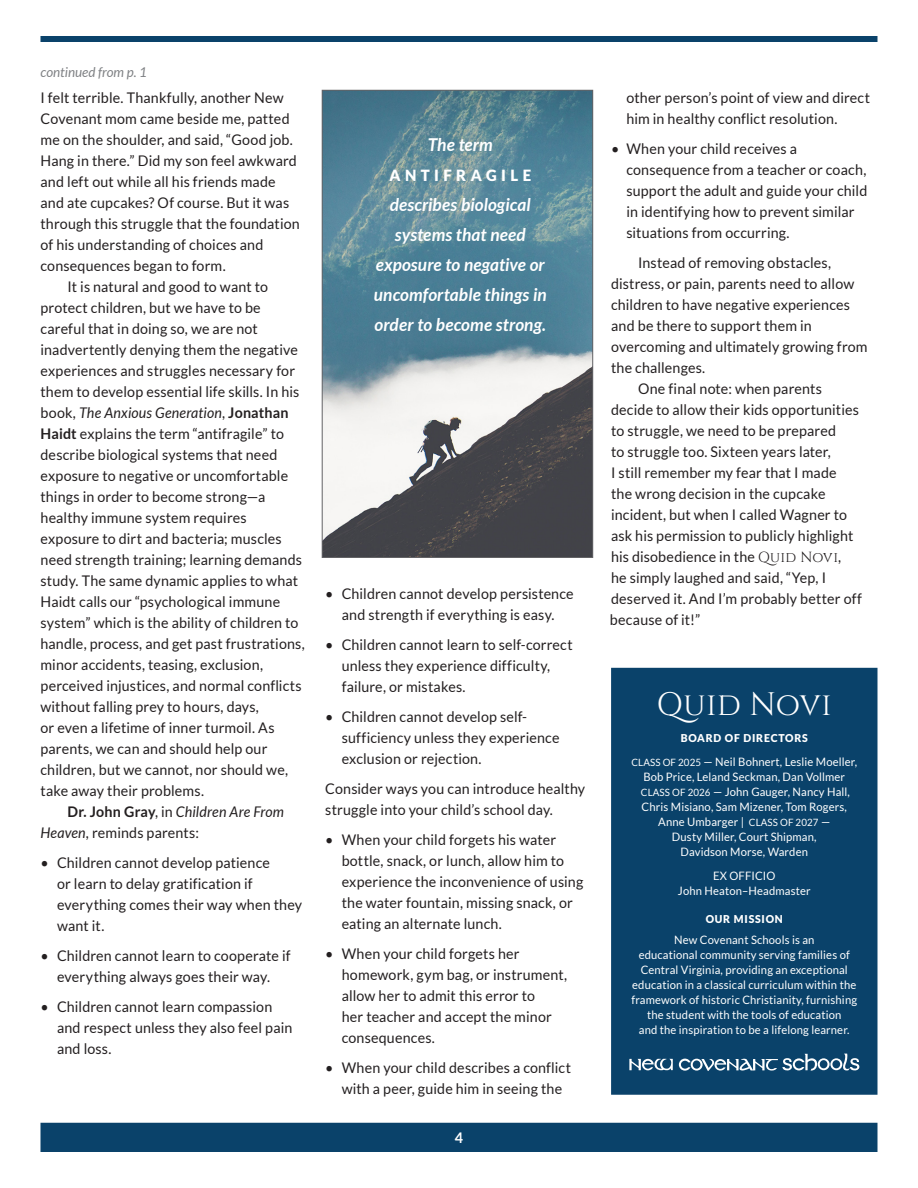
<style>
.page{position:relative;width:918px;height:1188px;background:#fff}
.page>*{position:absolute;margin:0;border:0;box-sizing:border-box;transform-origin:0 0}
.t1{font:32.4px "Cinzel";letter-spacing:.01em;color:#fff}
.QN_Pull_Quote{font:italic 700 17.7px/30px "Lato";letter-spacing:.005em;color:#fff;text-align:center}
.QN_Pull_Quote-2{font:900 15.45px "Lato";letter-spacing:.295em;color:#fff}
.QN_Body_Text_--_Main_Article{font:14.7px/21px "Lato";letter-spacing:.01em;color:#231f20}
.QN_Body_Text{font:14.7px/21px "Lato";letter-spacing:.01em;color:#231f20}
.QN_Body_Text_--_Main_Article-2{font:italic 14.7px/21px "Lato";letter-spacing:.005em;color:#231f20}
.t2{font:700 14.7px "Lato";color:#fff}
.QN_Continued--Gray{font:italic 13.5px "Lato";color:#808285}
.t3{font:11.55px/15px "Lato";letter-spacing:.01em;color:#fff;text-align:center}
.t4{font:900 10.8px "Lato";letter-spacing:.075em;color:#fff}
.s1{font-style:italic}
.s2{font-weight:700}
.s3{font-weight:700;font-style:normal}
.s4{font-style:normal}
.s5{font-family:"Cinzel"}
.s6{font-size:10.05px}
</style>
<div class="page">
<div style="left:42px;top:1124px;width:834px;height:26px;background:#0a426a"></div>
<div style="left:40px;top:1123px;width:838px;height:29px;border:3px solid #0a426a"></div>
<div style="left:40px;top:36px;width:838px;height:6px;background:#0a426a"></div>
<div style="left:612px;top:669px;width:265px;height:425px;background:#0a426a"></div>
<div style="left:611px;top:668px;width:267px;height:427px;border:2px solid #0a426a"></div>
<svg style="left:629px;top:1059px;width:44px;height:11px"></svg>
<svg style="left:679px;top:1054px;width:181px;height:17px"></svg>
<img style="left:324px;top:92px;width:267px;height:464px">
<div style="left:322px;top:90px;width:271px;height:468px;border:1px solid #636366"></div>
<p class="QN_Continued--Gray" style="left:40px;top:64px;width:108px">continued from p. 1</p>
<p class="QN_Body_Text_--_Main_Article" style="left:40px;top:87px;width:261px">I felt terrible. Thankfully, another New Covenant mom came beside me, patted me on the shoulder, and said, “Good job.<br>Hang in there.” Did my son feel awkward and left out while all his friends made and ate cupcakes? Of course. But it was through this struggle that the foundation of his understanding of choices and consequences began to form.</p>
<p class="QN_Body_Text_--_Main_Article" style="left:40px;top:276px;width:266px;text-indent:27px">It is natural and good to want to protect children, but we have to be careful that in doing so, we are not inadvertently denying them the negative experiences and struggles necessary for them to develop essential life skills. In his book, <span class="s1">The Anxious Generation</span>, <span class="s2">Jonathan Haidt</span> explains the term “antifragile” to describe biological systems that need exposure to negative or uncomfortable things in order to become strong—a healthy immune system requires exposure to dirt and bacteria; muscles need strength training; learning demands study. The same dynamic applies to what Haidt calls our “psychological immune system” which is the ability of children to handle, process, and get past frustrations, minor accidents, teasing, exclusion, perceived injustices, and normal conflicts without falling prey to hours, days,<br>or even a lifetime of inner turmoil. As parents, we can and should help our children, but we cannot, nor should we, take away their problems.</p>
<p class="QN_Body_Text_--_Main_Article-2" style="left:40px;top:801px;width:245px;text-indent:27px"><span class="s3">Dr. John Gray</span><span class="s4">, in</span> Children Are From<br>Heaven<span class="s4">, reminds parents:</span></p>
<p class="QN_Body_Text_--_Main_Article" style="left:57px;top:852px;width:247px;text-indent:-16px">• Children cannot develop patience<br>or learn to delay gratification if everything comes their way when they want it.</p>
<p class="QN_Body_Text_--_Main_Article" style="left:40px;top:945px;width:252px;text-align:center">• Children cannot learn to cooperate if everything always goes their way.</p>
<p class="QN_Body_Text_--_Main_Article" style="left:57px;top:996px;width:237px;text-indent:-16px">• Children cannot learn compassion and respect unless they also feel pain and loss.</p>
<p class="QN_Pull_Quote" style="left:428px;top:130px;width:67px">The term</p>
<p class="QN_Pull_Quote-2" style="left:390px;top:167px;width:143px">ANTIFRAGILE</p>
<p class="QN_Pull_Quote" style="left:374px;top:190px;width:174px">describes biological systems that need exposure to negative or uncomfortable things in order to become strong.</p>
<p class="QN_Body_Text_--_Main_Article" style="left:325px;top:583px;width:250px;text-align:center">• Children cannot develop persistence and strength if everything is easy.</p>
<p class="QN_Body_Text_--_Main_Article" style="left:342px;top:634px;width:233px;text-indent:-16px">• Children cannot learn to self-correct unless they experience difficulty, failure, or mistakes.</p>
<p class="QN_Body_Text_--_Main_Article" style="left:342px;top:706px;width:219px;text-indent:-16px">• Children cannot develop self&shy;sufficiency unless they experience exclusion or rejection.</p>
<p class="QN_Body_Text" style="left:325px;top:778px;width:262px">Consider ways you can introduce healthy struggle into your child’s school day.</p>
<p class="QN_Body_Text_--_Main_Article" style="left:342px;top:829px;width:243px;text-indent:-16px">• When your child forgets his water bottle, snack, or lunch, allow him to experience the inconvenience of using the water fountain, missing snack, or eating an alternate lunch.</p>
<p class="QN_Body_Text_--_Main_Article" style="left:342px;top:943px;width:227px;text-indent:-16px">• When your child forgets her homework, gym bag, or instrument, allow her to admit this error to<br>her teacher and accept the minor consequences.</p>
<p class="QN_Body_Text_--_Main_Article" style="left:325px;top:1057px;width:247px;text-align:center">• When your child describes a conflict with a peer, guide him in seeing the</p>
<p class="t2" style="left:455px;top:1129px;width:10px">4</p>
<p class="QN_Body_Text_--_Main_Article" style="left:626px;top:87px;width:245px">other person’s point of view and direct him in healthy conflict resolution.</p>
<p class="QN_Body_Text_--_Main_Article" style="left:626px;top:138px;width:242px;text-indent:-15px">• When your child receives a consequence from a teacher or coach, support the adult and guide your child in identifying how to prevent similar situations from occurring.</p>
<p class="QN_Body_Text_--_Main_Article" style="left:611px;top:252px;width:258px;text-indent:27px">Instead of removing obstacles, distress, or pain, parents need to allow children to have negative experiences and be there to support them in overcoming and ultimately growing from the challenges.</p>
<p class="QN_Body_Text_--_Main_Article" style="left:610px;top:378px;width:254px;text-indent:28px">One final note: when parents decide to allow their kids opportunities to struggle, we need to be prepared<br>to struggle too. Sixteen years later,<br>I still remember my fear that I made<br>the wrong decision in the cupcake incident, but when I called Wagner to ask his permission to publicly highlight his disobedience in the <span class="s5">Quid Novi</span>,<br>he simply laughed and said, “Yep, I deserved it. And I’m probably better off because of it!”</p>
<p class="t1" style="left:657px;top:683px;width:176px">Quid Novi</p>
<p class="t4" style="left:681px;top:732px;width:129px">BOARD OF DIRECTORS</p>
<p class="t3" style="left:631px;top:754px;width:227px"><span class="s6">CLASS OF 2025</span> — Neil Bohnert, Leslie Moeller,<br>Bob Price, Leland Seckman, Dan Vollmer</p>
<p class="t3" style="left:641px;top:784px;width:211px"><span class="s6">CLASS OF 2026</span> — John Gauger, Nancy Hall,<br>Chris Misiano, Sam Mizener, Tom Rogers,<br>Anne Umbarger | <span class="s6">CLASS OF 2027</span> —<br>Dusty Miller, Court Shipman,<br>Davidson Morse, Warden</p>
<p class="t3" style="left:713px;top:868px;width:64px">EX OFFICIO</p>
<p class="t3" style="left:678px;top:883px;width:134px">John Heaton–Headmaster</p>
<p class="t4" style="left:706px;top:913px;width:79px">OUR MISSION</p>
<p class="t3" style="left:631px;top:933px;width:227px">New Covenant Schools is an<br>educational community serving families of Central Virginia, providing an exceptional education in a classical curriculum within the framework of historic Christianity, furnishing the student with the tools of education<br>and the inspiration to be a lifelong learner.</p>
</div>
